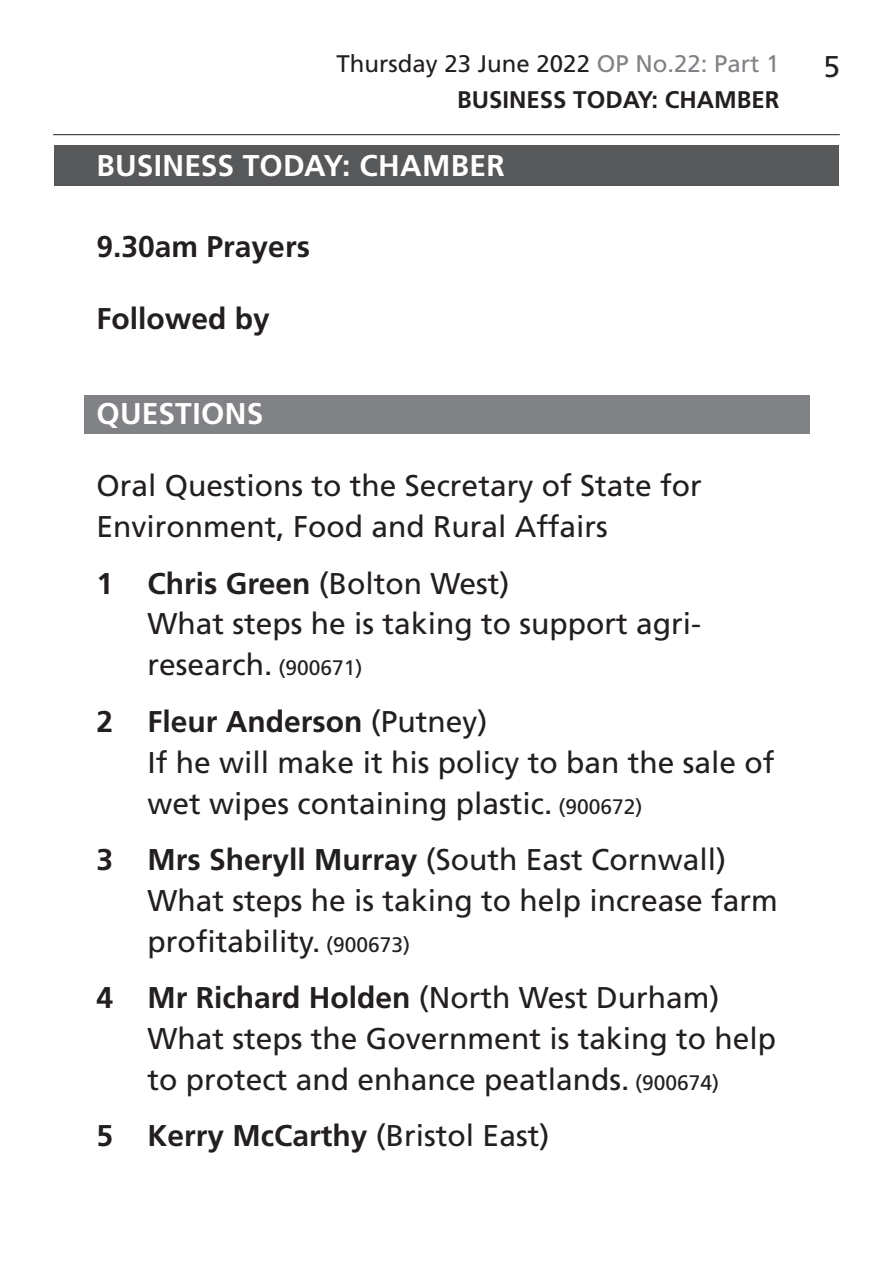
<style>
.page{position:relative;width:893px;height:1263px;background:#fff}
.page>*{position:absolute;margin:0;border:0;box-sizing:border-box;transform-origin:0 0}
.t1{font:30px/41px "Frutiger LT Std";color:#231f20}
.BoldTimingHeading{font:700 30px "Frutiger LT Std";color:#231f20}
.Heading1Grey{font:700 30px "Frutiger LT Std";letter-spacing:.01em;color:#fff}
.Heading2Grey{font:700 30px "Frutiger LT Std";letter-spacing:.005em;color:#fff}
.t2{font:24px/35.5px "Frutiger LT Std";color:#231f20}
.t3{font:700 24px "Frutiger LT Std";color:#231f20}
.s1{color:#808285}
.s2{font-weight:700}
.s3{font-size:21px}
.s4{font-weight:400}
</style>
<div class="page">
<hr style="left:53px;top:134px;width:787px;height:1px;background:#231f20">
<div style="left:54px;top:146px;width:785px;height:40px;background:#57585a"></div>
<div style="left:84px;top:395px;width:725px;height:39px;background:#808285"></div>
<p class="t2" style="left:457px;top:46px;width:324px;text-indent:-121px">Thursday 23 June 2022 <span class="s1">OP No.22: Part 1<br></span><span class="s2">Business</span></p>
<p class="t3" style="left:573px;top:85px;width:49px">Today</p>
<p class="t3" style="left:651px;top:85px;width:46px">: Chamber</p>
<p class="Heading1Grey" style="left:97px;top:148px;width:410px">BUSINESS TODAY: CHAMBER</p>
<p class="BoldTimingHeading" style="left:97px;top:229px;width:215px">9.30am Prayers</p>
<p class="BoldTimingHeading" style="left:97px;top:301px;width:175px">Followed by</p>
<p class="Heading2Grey" style="left:97px;top:396px;width:168px">QUESTIONS</p>
<p class="t1" style="left:97px;top:465px;width:607px">Oral Questions to the Secretary of State for<br>Environment, Food and Rural Affairs</p>
<p class="t1" style="left:148px;top:563px;width:555px;text-indent:-51px"><span class="s2">1 Chris Green</span> (Bolton West)<br>What steps he is taking to support agri&shy;research. <span class="s3">(900671)</span></p>
<p class="t1" style="left:148px;top:701px;width:628px;text-indent:-51px"><span class="s2">2 Fleur Anderson</span> (Putney)<br>If he will make it his policy to ban the sale of wet wipes containing plastic. <span class="s3">(900672)</span></p>
<p class="t1" style="left:148px;top:839px;width:632px;text-indent:-51px"><span class="s2">3 Mrs Sheryll Murray</span> (South East Cornwall)<br>What steps he is taking to help increase farm profitability. <span class="s3">(900673)</span></p>
<p class="t1" style="left:148px;top:977px;width:630px;text-indent:-51px"><span class="s2">4 Mr Richard Holden</span> (North West Durham)<br>What steps the Government is taking to help to protect and enhance peatlands. <span class="s3">(900674)</span></p>
<p class="BoldTimingHeading" style="left:97px;top:1118px;width:454px">5 Kerry McCarthy <span class="s4">(Bristol East)</span></p>
<p class="t1" style="left:823px;top:46px;width:18px">5</p>
</div>
